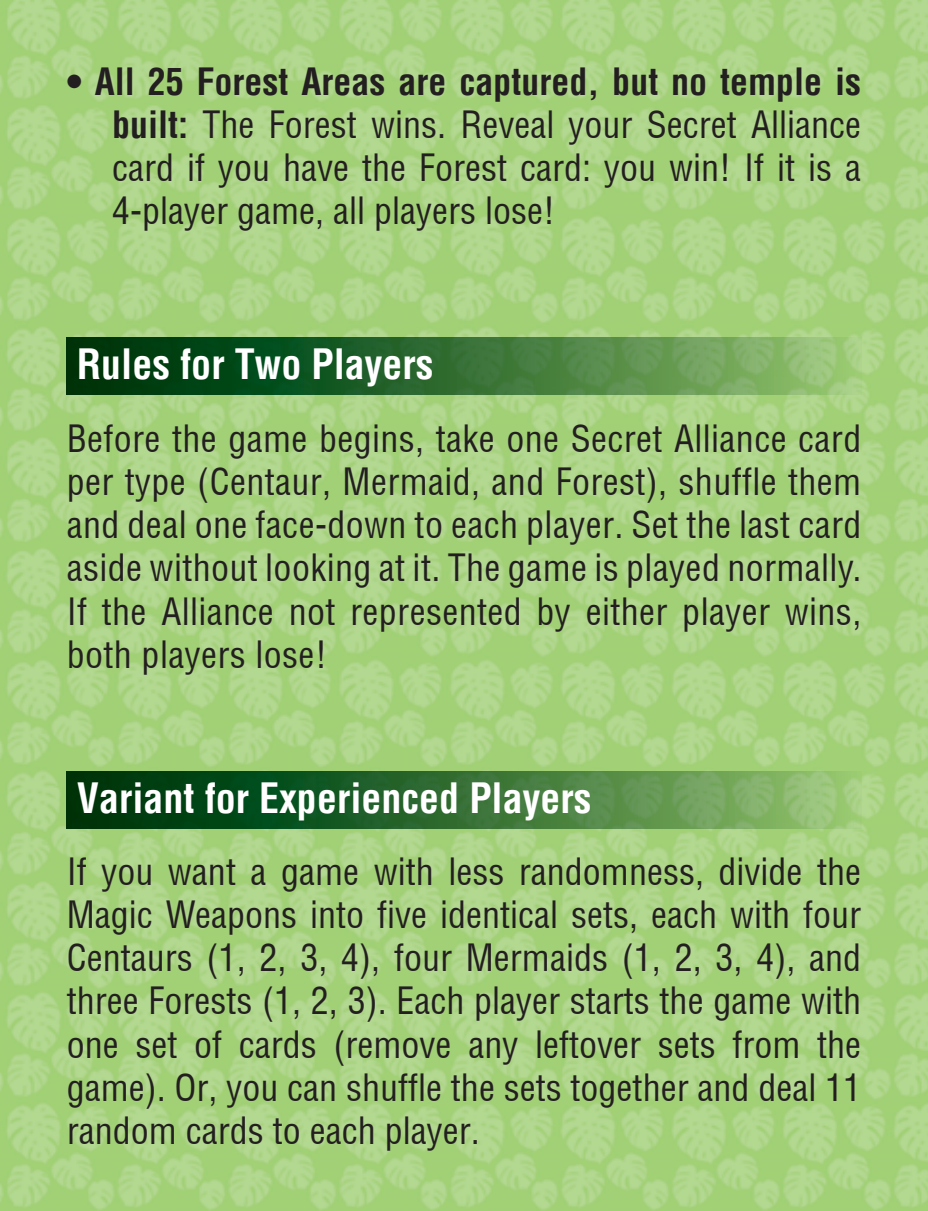
<style>
.page{position:relative;width:928px;height:1211px;background:#fff}
.page>*{position:absolute;margin:0;border:0;box-sizing:border-box;transform-origin:0 0}
.t1{font:700 condensed 40px "Context Condensed S Si";color:#fff}
.t2{font:36px/43.2px "Context Condensed S Si Condensed";color:#231f20;text-align:justify}
.t3{font:700 condensed 36px "Context Condensed S Si";color:#231f20}
.s1{font-family:"Context Condensed S Si";font-weight:700;font-stretch:condensed}
</style>
<div class="page">
<img style="left:0;top:0;width:927px;height:1211px">
<svg style="left:67px;top:771px;width:793px;height:57px;background:#3b7539"></svg>
<svg style="left:67px;top:337px;width:793px;height:57px;background:#3b7539"></svg>
<p class="t3" style="left:67px;top:59px;width:795px">• All 25 Forest Areas are captured, but no temple is</p>
<p class="t2" style="left:112px;top:102px;width:750px"><span class="s1">built:</span> The Forest wins. Reveal your Secret Alliance card if you have the Forest card: you win! If it is a 4-player game, all players lose!</p>
<p class="t1" style="left:77px;top:340px;width:358px">Rules for Two Players</p>
<p class="t2" style="left:67px;top:416px;width:795px">Before the game begins, take one Secret Alliance card per type (Centaur, Mermaid, and Forest), shuffle them and deal one face-down to each player. Set the last card aside without looking at it. The game is played normally.<br>If the Alliance not represented by either player wins, both players lose!</p>
<p class="t1" style="left:77px;top:774px;width:516px">Variant for Experienced Players</p>
<p class="t2" style="left:67px;top:849px;width:795px">If you want a game with less randomness, divide the Magic Weapons into five identical sets, each with four Centaurs (1, 2, 3, 4), four Mermaids (1, 2, 3, 4), and three Forests (1, 2, 3). Each player starts the game with one set of cards (remove any leftover sets from the game). Or, you can shuffle the sets together and deal 11 random cards to each player.</p>
</div>
